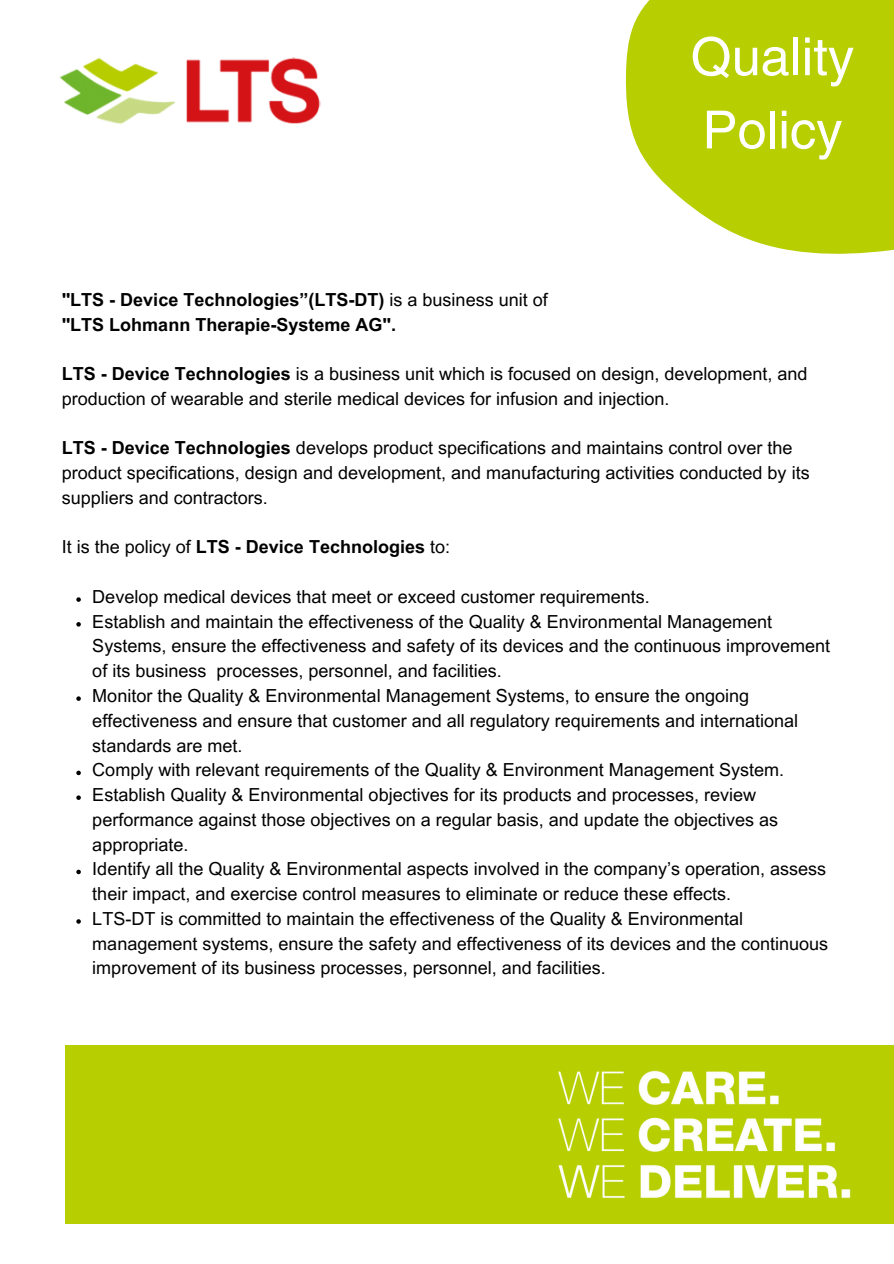
<style>
.page{position:relative;width:894px;height:1264px;background:#fff}
.page>*{position:absolute;margin:0;border:0;box-sizing:border-box;transform-origin:0 0}
.t1{font:52.5px/73.2px "Helvetica LT Pro";color:#fff}
.t2{font:18px/24.8px "Arial MT Pro";color:#000}
.t3{font:700 18px "Arial MT Pro";color:#000}
.s1{font-weight:400}
.s2{font-weight:700}
</style>
<div class="page">
<svg style="left:76px;top:597px;width:5px;height:5px"></svg>
<svg style="left:76px;top:622px;width:5px;height:4px"></svg>
<svg style="left:76px;top:696px;width:5px;height:5px"></svg>
<svg style="left:76px;top:770px;width:5px;height:5px"></svg>
<svg style="left:76px;top:795px;width:5px;height:5px"></svg>
<svg style="left:76px;top:869px;width:5px;height:5px"></svg>
<svg style="left:76px;top:919px;width:5px;height:4px"></svg>
<svg style="left:625px;top:0;width:268px;height:254px;background:#bfd31f"></svg>
<img style="left:59px;top:57px;width:262px;height:68px">
<div style="left:65px;top:1044px;width:828px;height:179px;background:#b7ce01"></div>
<img style="left:558px;top:1070px;width:293px;height:128px">
<p class="t1" style="left:690px;top:25px;width:165px">Quality<br>Policy</p>
<p class="t3" style="left:62px;top:293px;width:487px">"LTS - Device Technologies”(LTS-DT) <span class="s1">is a business unit of</span></p>
<p class="t3" style="left:62px;top:317px;width:336px">"LTS Lohmann Therapie-Systeme AG".</p>
<h1 class="t2" style="left:62px;top:363px;width:747px"><span class="s2">LTS - Device Technologies</span> is a business unit which is focused on design, development, and production of wearable and sterile medical devices for infusion and injection.</h1>
<p class="t2" style="left:62px;top:438px;width:749px"><span class="s2">LTS - Device Technologies</span> develops product specifications and maintains control over the product specifications, design and development, and manufacturing activities conducted by its suppliers and contractors.</p>
<p class="t3" style="left:62px;top:540px;width:390px"><span class="s1">It is the policy of</span> LTS - Device Technologies <span class="s1">to:</span></p>
<p class="t2" style="left:92px;top:586px;width:559px">Develop medical devices that meet or exceed customer requirements.</p>
<p class="t2" style="left:92px;top:611px;width:739px">Establish and maintain the effectiveness of the Quality &amp; Environmental Management<br>Systems, ensure the effectiveness and safety of its devices and the continuous improvement of its business processes, personnel, and facilities.</p>
<p class="t2" style="left:92px;top:685px;width:707px">Monitor the Quality &amp; Environmental Management Systems, to ensure the ongoing effectiveness and ensure that customer and all regulatory requirements and international standards are met.</p>
<p class="t2" style="left:92px;top:759px;width:693px">Comply with relevant requirements of the Quality &amp; Environment Management System.</p>
<p class="t2" style="left:92px;top:784px;width:687px">Establish Quality &amp; Environmental objectives for its products and processes, review performance against those objectives on a regular basis, and update the objectives as appropriate.</p>
<p class="t2" style="left:92px;top:858px;width:735px">Identify all the Quality &amp; Environmental aspects involved in the company’s operation, assess their impact, and exercise control measures to eliminate or reduce these effects.</p>
<p class="t2" style="left:92px;top:908px;width:737px">LTS-DT is committed to maintain the effectiveness of the Quality &amp; Environmental management systems, ensure the safety and effectiveness of its devices and the continuous improvement of its business processes, personnel, and facilities.</p>
</div>
